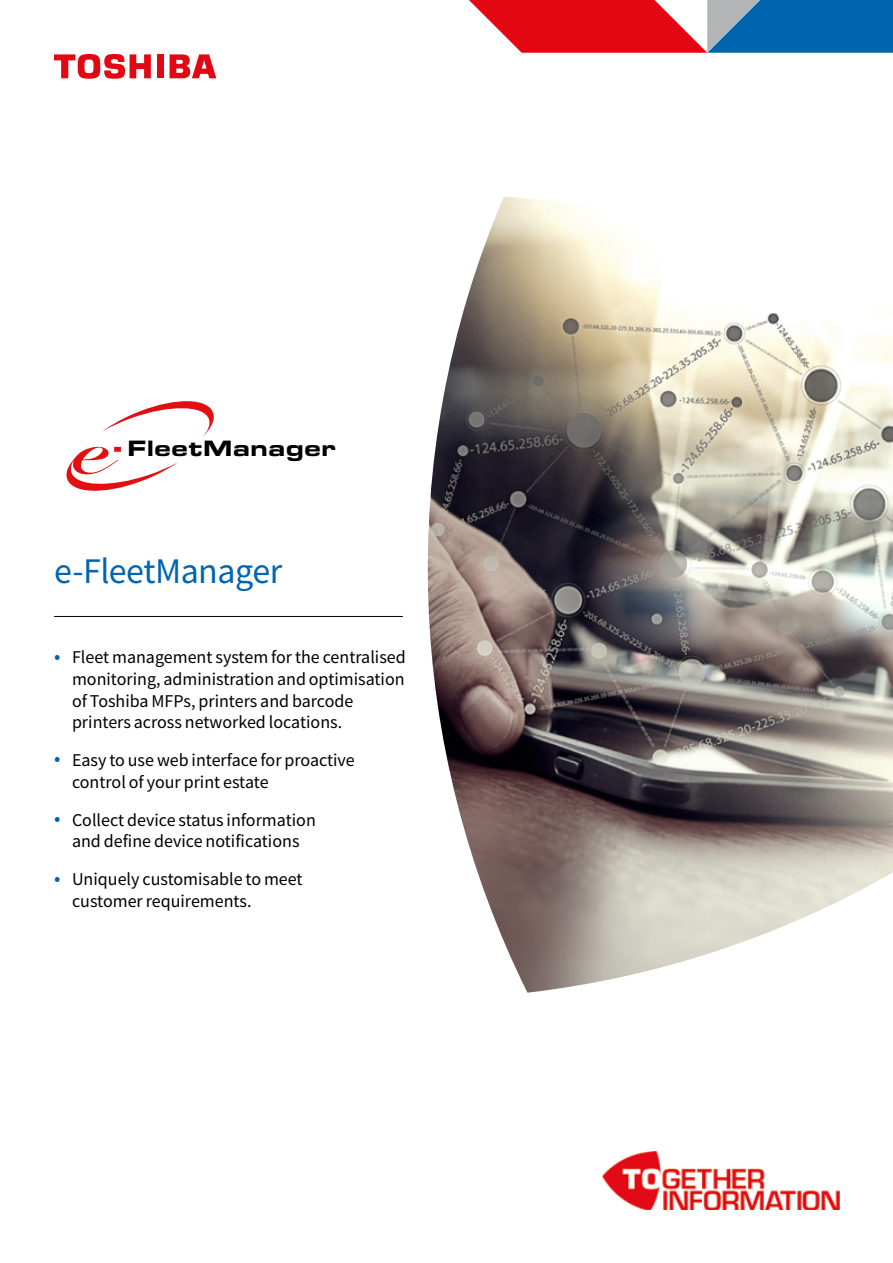
<style>
.page{position:relative;width:893px;height:1263px;background:#fff}
.page>*{position:absolute;margin:0;border:0;box-sizing:border-box;transform-origin:0 0}
.t1{font:36px "Toshiba Sans";letter-spacing:-.015em;color:#0065b0}
.t2{font:900 23.1px "Eurostile Ext";color:#000}
.t3{font:18px/21.6px "Toshiba Sans";color:#000}
.s1{font-size:21px;color:#0065b0}
</style>
<div class="page">
<div style="left:157px;top:54px;width:7px;height:24px;background:#e30613"></div>
<svg style="left:170px;top:54px;width:46px;height:24px"></svg>
<svg style="left:54px;top:54px;width:97px;height:25px"></svg>
<img style="left:427px;top:197px;width:466px;height:796px">
<hr style="left:54px;top:616px;width:349px;height:1px;background:#000">
<img style="left:602px;top:1151px;width:238px;height:59px">
<svg style="left:469px;top:0;width:424px;height:53px;background:#8e5375"></svg>
<svg style="left:102px;top:401px;width:112px;height:36px"></svg>
<svg style="left:66px;top:446px;width:112px;height:45px"></svg>
<p class="t2" style="left:127px;top:430px;width:210px">FleetManager</p>
<h1 class="t1" style="left:54px;top:548px;width:230px">e-FleetManager</h1>
<p class="t3" style="left:72px;top:646px;width:335px;text-indent:-18px"><span class="s1">•</span> Fleet management system for the centralised monitoring, administration and optimisation of Toshiba MFPs, printers and barcode printers across networked locations.</p>
<p class="t3" style="left:72px;top:749px;width:284px;text-indent:-18px"><span class="s1">•</span> Easy to use web interface for proactive control of your print estate</p>
<p class="t3" style="left:54px;top:809px;width:263px;text-align:center"><span class="s1">•</span> Collect device status information and define device notifications</p>
<p class="t3" style="left:72px;top:868px;width:232px;text-indent:-18px"><span class="s1">•</span> Uniquely customisable to meet customer requirements.</p>
</div>
